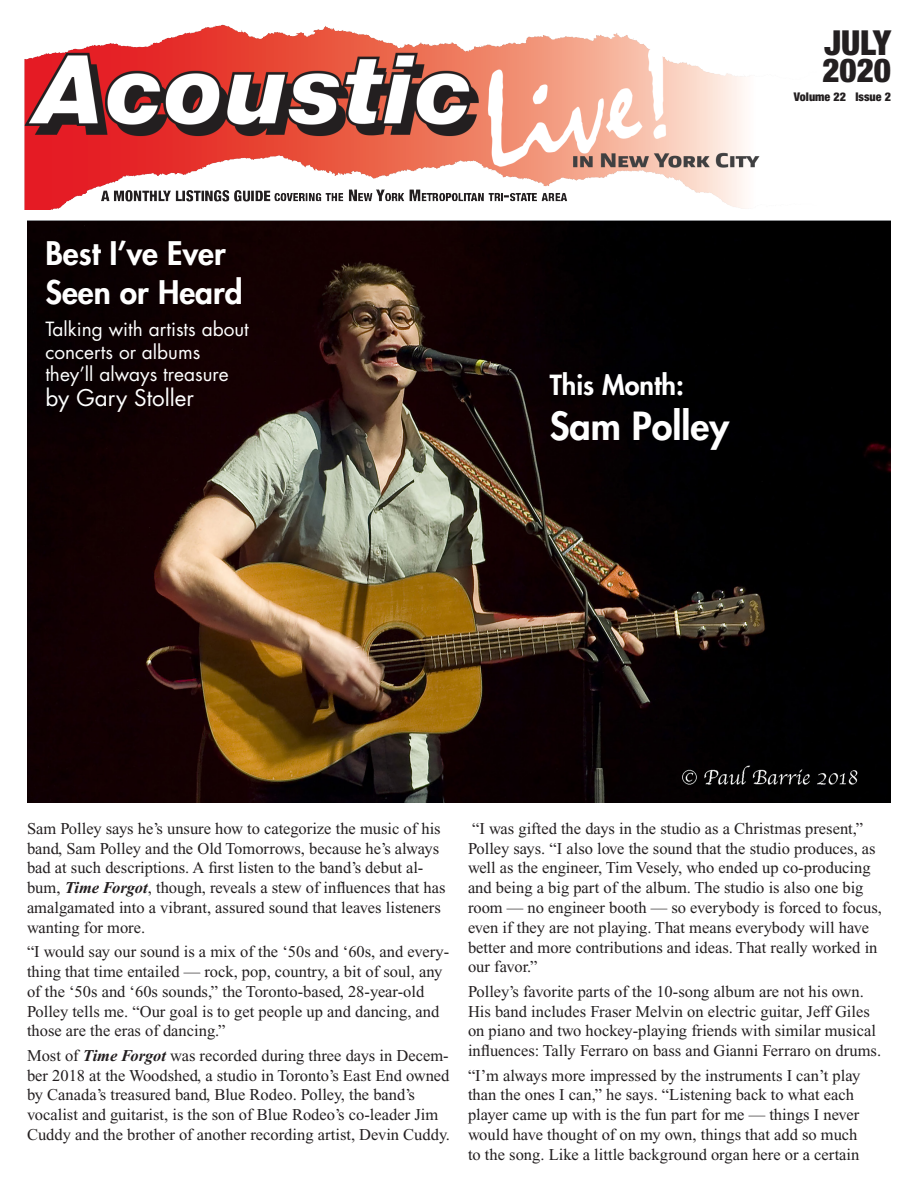
<style>
.page{position:relative;width:918px;height:1188px;background:#fff}
.page>*{position:absolute;margin:0;border:0;box-sizing:border-box;transform-origin:0 0}
.feature_text{font:800 37.65px "Futura";color:#fff}
.t1{font:900 condensed 34.5px "Helvetica Neue";color:#231f20}
.t2{font:900 condensed 33px "Helvetica Neue";color:#231f20}
.feature_text-2{font:800 31.65px/38.4px "Futura";color:#fff}
.feature_text-3{font:800 27px "Futura";color:#fff}
.feature_text-4{font:22.5px "Futura";color:#fff}
.feature_text-5{font:19.05px/22.5px "Futura";color:#fff}
.Feature_text2{font:16.5px/19.8px "Times New Roman";color:#231f20}
.t3{font:900 condensed 12px "Helvetica Neue";color:#231f20}
.s1{font-weight:700;font-style:italic}
</style>
<div class="page">
<img style="left:24px;top:24px;width:860px;height:185px">
<img style="left:27px;top:221px;width:864px;height:581px">
<p class="feature_text-2" style="left:45px;top:234px;width:199px">Best I’ve Ever<br>Seen or Heard</p>
<p class="feature_text-5" style="left:45px;top:318px;width:205px">Talking with artists about concerts or albums they’ll always treasure</p>
<p class="feature_text-4" style="left:45px;top:382px;width:150px">by Gary Stoller</p>
<p class="t1" style="left:824px;top:21px;width:68px">JULY</p>
<p class="t2" style="left:822px;top:50px;width:70px">2020</p>
<p class="t3" style="left:794px;top:89px;width:99px">Volume 22 Issue 2</p>
<p class="feature_text-3" style="left:550px;top:367px;width:136px">This Month:</p>
<p class="feature_text" style="left:550px;top:401px;width:181px">Sam Polley</p>
<p class="Feature_text2" style="left:27px;top:818px;width:420px">Sam Polley says he’s unsure how to categorize the music of his band, Sam Polley and the Old Tomorrows, because he’s always bad at such descriptions. A first listen to the band’s debut al&shy;bum, <span class="s1">Time Forgot</span>, though, reveals a stew of influences that has amalgamated into a vibrant, assured sound that leaves listeners wanting for more.</p>
<p class="Feature_text2" style="left:27px;top:942px;width:424px">“I would say our sound is a mix of the ‘50s and ‘60s, and every&shy;thing that time entailed — rock, pop, country, a bit of soul, any of the ‘50s and ‘60s sounds,” the Toronto-based, 28-year-old Polley tells me. “Our goal is to get people up and dancing, and those are the eras of dancing.”</p>
<p class="Feature_text2" style="left:27px;top:1045px;width:425px">Most of <span class="s1">Time Forgot</span> was recorded during three days in Decem&shy;ber 2018 at the Woodshed, a studio in Toronto’s East End owned by Canada’s treasured band, Blue Rodeo. Polley, the band’s vocalist and guitarist, is the son of Blue Rodeo’s co-leader Jim Cuddy and the brother of another recording artist, Devin Cuddy.</p>
<p class="Feature_text2" style="left:468px;top:818px;width:415px">“I was gifted the days in the studio as a Christmas present,” Polley says. “I also love the sound that the studio produces, as well as the engineer, Tim Vesely, who ended up co-producing and being a big part of the album. The studio is also one big room — no engineer booth — so everybody is forced to focus, even if they are not playing. That means everybody will have better and more contributions and ideas. That really worked in our favor.”</p>
<p class="Feature_text2" style="left:468px;top:981px;width:415px">Polley’s favorite parts of the 10-song album are not his own.<br>His band includes Fraser Melvin on electric guitar, Jeff Giles on piano and two hockey-playing friends with similar musical influences: Tally Ferraro on bass and Gianni Ferraro on drums.</p>
<p class="Feature_text2" style="left:468px;top:1065px;width:394px">“I’m always more impressed by the instruments I can’t play than the ones I can,” he says. “Listening back to what each player came up with is the fun part for me — things I never would have thought of on my own, things that add so much to the song. Like a little background organ here or a certain</p>
</div>
